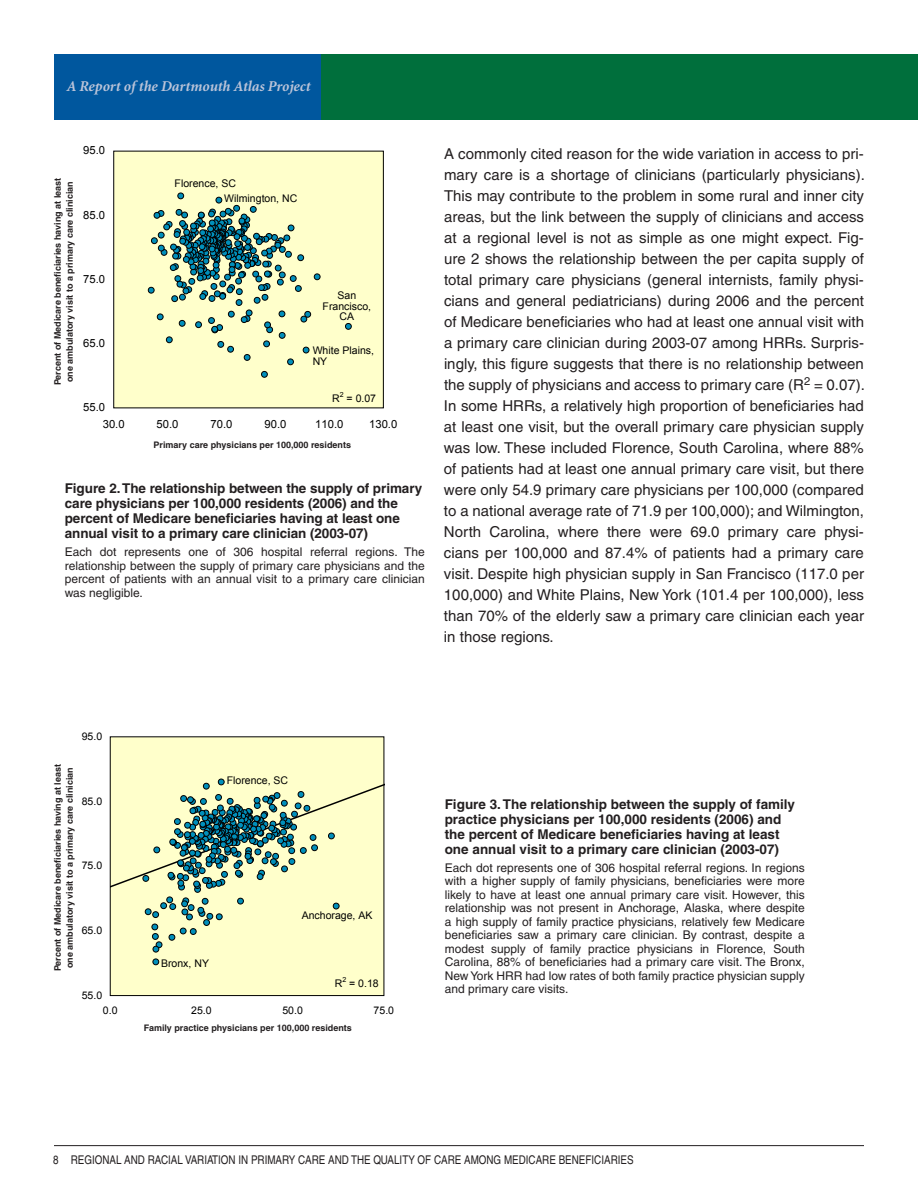
<style>
.page{position:relative;width:918px;height:1188px;background:#fff}
.page>*{position:absolute;margin:0;border:0;box-sizing:border-box;transform-origin:0 0}
.t1{font:15px/21px "Helvetica";color:#231f20;text-align:justify}
.t2{font:italic 700 15px "Minion";letter-spacing:-.005em;color:#bbc4d9}
.t3{font:700 13.5px/15px "Helvetica";letter-spacing:-.005em;color:#231f20}
.t4{font:12px/13.5px "Helvetica";color:#231f20;text-align:justify}
.t5{font:condensed 12px "Helvetica";color:#231f20}
.t6{font:11.25px "Arial";color:#000}
.t7{font:10.5px/10.5px "Arial";color:#000}
.t8{font:700 9px/12px "Helvetica";color:#231f20;text-align:center}
.t9{font:7.05px "Arial";color:#000}
</style>
<div class="page">
<div style="left:54px;top:54px;width:864px;height:65px;background:#006f3c"></div>
<div style="left:54px;top:54px;width:266px;height:66px;background:#00579e"></div>
<hr style="left:54px;top:1145px;width:810px;height:1px;background:#231f20">
<div style="left:114px;top:151px;width:269px;height:257px;background:#ffffcb"></div>
<svg style="left:345px;top:323px;width:6px;height:6px"></svg>
<div style="left:345px;top:323px;width:7px;height:7px;border:1px solid #000;border-radius:50%"></div>
<div style="left:261px;top:371px;width:7px;height:6px;border:1px solid #000;border-radius:50%"></div>
<svg style="left:148px;top:193px;width:172px;height:172px"></svg>
<div style="left:110px;top:737px;width:274px;height:259px;background:#ffffcb"></div>
<div style="left:110px;top:737px;width:274px;height:259px;border:1px solid #000"></div>
<svg style="left:153px;top:959px;width:6px;height:6px"></svg>
<svg style="left:110px;top:779px;width:274px;height:173px"></svg>
<div style="left:143px;top:875px;width:6px;height:7px;border:1px solid #000;border-radius:50%"></div>
<p class="t2" style="left:67px;top:79px;width:245px">A Report of the Dartmouth Atlas Project</p>
<p class="t6" style="left:83px;top:143px;width:23px">95.0</p>
<p class="t8" style="left:52px;top:385px;width:209px;rotate:-90deg">Percent of Medicare beneficiaries having at least one ambulatory visit to a primary care clinician</p>
<p class="t6" style="left:83px;top:207px;width:23px">85.0</p>
<p class="t6" style="left:83px;top:272px;width:23px">75.0</p>
<p class="t6" style="left:83px;top:336px;width:23px">65.0</p>
<p class="t6" style="left:83px;top:400px;width:23px">55.0</p>
<p class="t7" style="left:224px;top:176px;width:75px;line-height:15px;text-indent:-50px">Florence, SC<br>Wilmington, NC</p>
<p class="t7" style="left:323px;top:290px;width:50px;text-align:center">San<br>Francisco,<br>CA</p>
<p class="t7" style="left:313px;top:346px;width:63px">White Plains,<br>NY</p>
<p class="t7" style="left:332px;top:394px;width:9px">R</p>
<p class="t9" style="left:340px;top:390px;width:5px">2</p>
<p class="t7" style="left:347px;top:394px;width:31px">= 0.07</p>
<p class="t6" style="left:103px;top:416px;width:23px">30.0</p>
<p class="t6" style="left:157px;top:416px;width:23px">50.0</p>
<p class="t6" style="left:211px;top:416px;width:23px">70.0</p>
<p class="t6" style="left:265px;top:416px;width:23px">90.0</p>
<p class="t6" style="left:315px;top:416px;width:30px">110.0</p>
<p class="t6" style="left:369px;top:416px;width:30px">130.0</p>
<p class="t8" style="left:154px;top:439px;width:199px">Primary care physicians per 100,000 residents</p>
<p class="t3" style="left:65px;top:481px;width:359px">Figure 2. The relationship between the supply of primary care physicians per 100,000 residents (2006) and the percent of Medicare beneficiaries having at least one annual visit to a primary care clinician (2003-07)</p>
<p class="t4" style="left:65px;top:545px;width:362px">Each dot represents one of 306 hospital referral regions. The relationship between the supply of primary care physicians and the percent of patients with an annual visit to a primary care clinician was negligible.</p>
<p class="t1" style="left:444px;top:144px;width:422px">A commonly cited reason for the wide variation in access to pri&shy;mary care is a shortage of clinicians (particularly physicians).<br>This may contribute to the problem in some rural and inner city areas, but the link between the supply of clinicians and access at a regional level is not as simple as one might expect. Fig&shy;ure 2 shows the relationship between the per capita supply of total primary care physicians (general internists, family physi&shy;cians and general pediatricians) during 2006 and the percent of Medicare beneficiaries who had at least one annual visit with a primary care clinician during 2003-07 among HRRs. Surpris&shy;ingly, this figure suggests that there is no relationship between the supply of physicians and access to primary care (R<sup>2</sup> = 0.07).<br>In some HRRs, a relatively high proportion of beneficiaries had at least one visit, but the overall primary care physician supply was low. These included Florence, South Carolina, where 88% of patients had at least one annual primary care visit, but there were only 54.9 primary care physicians per 100,000 (compared to a national average rate of 71.9 per 100,000); and Wilmington, North Carolina, where there were 69.0 primary care physi&shy;cians per 100,000 and 87.4% of patients had a primary care visit. Despite high physician supply in San Francisco (117.0 per 100,000) and White Plains, New York (101.4 per 100,000), less than 70% of the elderly saw a primary care clinician each year in those regions.</p>
<p class="t7" style="left:82px;top:731px;width:22px">95.0</p>
<p class="t8" style="left:52px;top:971px;width:209px;rotate:-90deg">Percent of Medicare beneficiaries having at least one ambulatory visit to a primary care clinician</p>
<p class="t7" style="left:82px;top:796px;width:22px">85.0</p>
<p class="t7" style="left:82px;top:860px;width:22px">75.0</p>
<p class="t7" style="left:82px;top:925px;width:22px">65.0</p>
<p class="t7" style="left:82px;top:990px;width:22px">55.0</p>
<p class="t7" style="left:227px;top:775px;width:63px">Florence, SC</p>
<p class="t7" style="left:161px;top:958px;width:49px">Bronx, NY</p>
<p class="t7" style="left:302px;top:910px;width:72px">Anchorage, AK</p>
<p class="t9" style="left:342px;top:975px;width:5px">2</p>
<p class="t7" style="left:349px;top:978px;width:31px">= 0.18</p>
<p class="t7" style="left:335px;top:978px;width:9px">R</p>
<p class="t7" style="left:103px;top:1005px;width:16px">0.0</p>
<p class="t7" style="left:191px;top:1005px;width:22px">25.0</p>
<p class="t7" style="left:282px;top:1005px;width:22px">50.0</p>
<p class="t7" style="left:374px;top:1005px;width:22px">75.0</p>
<p class="t8" style="left:144px;top:1022px;width:210px">Family practice physicians per 100,000 residents</p>
<p class="t3" style="left:445px;top:796px;width:352px">Figure 3. The relationship between the supply of family practice physicians per 100,000 residents (2006) and the percent of Medicare beneficiaries having at least one annual visit to a primary care clinician (2003-07)</p>
<p class="t4" style="left:445px;top:861px;width:362px">Each dot represents one of 306 hospital referral regions. In regions with a higher supply of family physicians, beneficiaries were more likely to have at least one annual primary care visit. However, this relationship was not present in Anchorage, Alaska, where despite a high supply of family practice physicians, relatively few Medicare beneficiaries saw a primary care clinician. By contrast, despite a modest supply of family practice physicians in Florence, South Carolina, 88% of beneficiaries had a primary care visit. The Bronx, New York HRR had low rates of both family practice physician supply and primary care visits.</p>
<p class="t5" style="left:53px;top:1153px;width:341px">8 REGIONAL AN D RACIAL VARIATION IN PRIMARY CARE AN D THE QUALIT</p>
<p class="t5" style="left:408px;top:1153px;width:79px">Y OF CARE AMONG</p>
<p class="t5" style="left:504px;top:1153px;width:131px">MEDICARE BENEFICIARIES</p>
</div>
